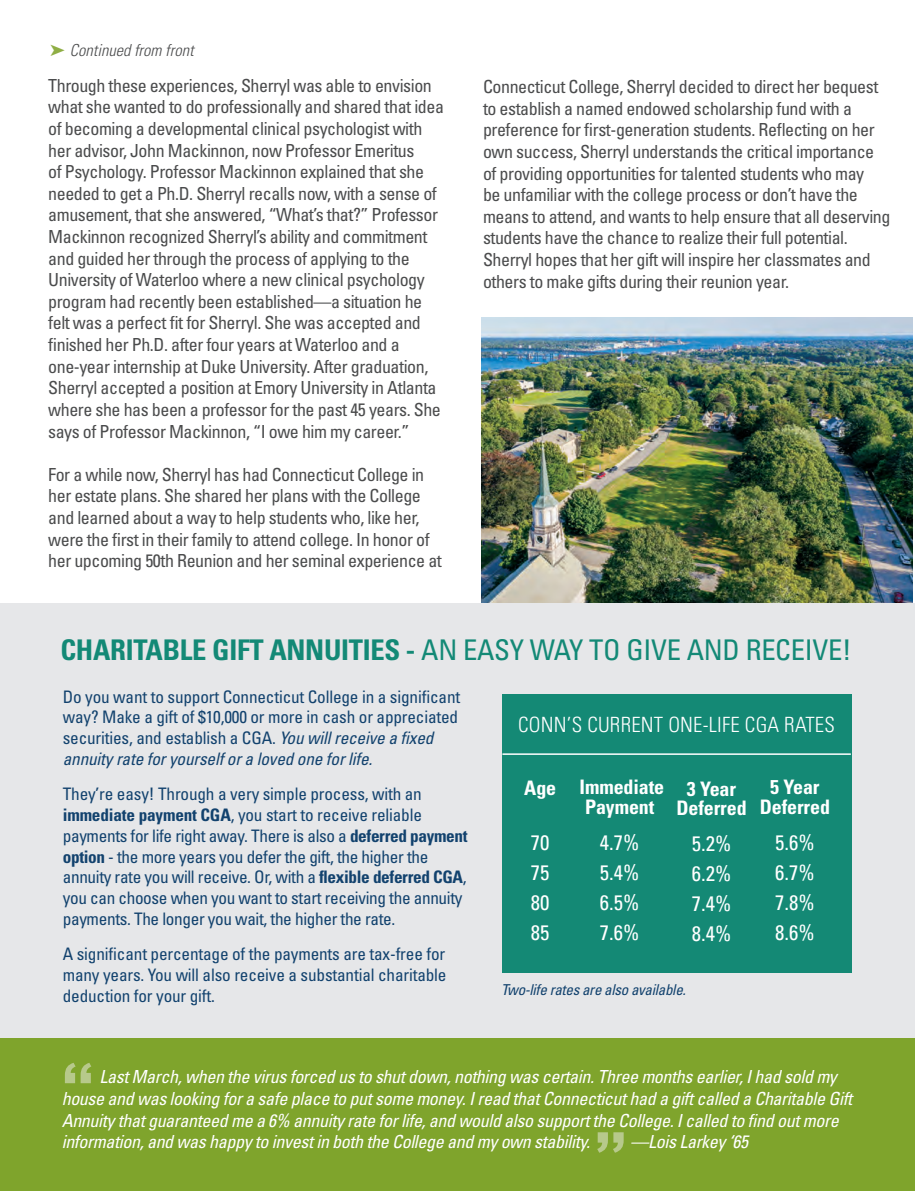
<style>
.page{position:relative;width:915px;height:1191px;background:#fff}
.page>*{position:absolute;margin:0;border:0;box-sizing:border-box;transform-origin:0 0}
.t1{font:700 67.5px "Alright Sans";color:#b7c98b}
.t2{font:condensed 28.5px "Univers LT Std";letter-spacing:-.01em;color:#138976}
.t3{font:condensed 21px/30px "Univers LT Std";color:#fff;text-align:justify}
.t4{font:300 condensed 21px "Univers LT Std";letter-spacing:.01em;color:#fff}
.t5{font:700 condensed 19.95px/19.5px "Univers LT Std";letter-spacing:-.005em;color:#fff;text-align:center}
.t6{font:condensed 18px/21.6px "Univers LT Std";letter-spacing:-.025em;color:#4b4c4d}
.t7{font:italic condensed 18px/21.6px "Univers LT Std";letter-spacing:-.02em;color:#fff}
.t8{font:condensed 17.25px/20.7px "Univers LT Std";letter-spacing:-.01em;color:#12426e}
.t9{font:italic 300 condensed 16.5px "Univers LT Std";color:#4b4c4d}
.t10{font:italic condensed 15px "Univers LT Std";letter-spacing:-.02em;color:#12426e}
.s1{color:#8fae45}
.s2{font-weight:700}
.s3{font-style:italic}
</style>
<div class="page">
<img style="left:482px;top:317px;width:431px;height:286px">
<div style="left:0;top:603px;width:915px;height:588px;background:#e6e7e9"></div>
<div style="left:502px;top:693px;width:350px;height:279px;background:#148975"></div>
<hr style="left:502px;top:753px;width:349px;height:2px;background:#fff">
<div style="left:0;top:1038px;width:915px;height:153px;background:#7fa42c"></div>
<svg style="left:597px;top:1132px;width:27px;height:20px"></svg>
<p class="t9" style="left:50px;top:40px;width:145px"><span class="s1">➤</span> Continued from front</p>
<p class="t6" style="left:48px;top:74px;width:397px">Through these experiences, Sherryl was able to envision what she wanted to do professionally and shared that idea of becoming a developmental clinical psychologist with her advisor, John Mackinnon, now Professor Emeritus<br>of Psychology. Professor Mackinnon explained that she needed to get a Ph.D. Sherryl recalls now, with a sense of amusement, that she answered, “What’s that?” Professor Mackinnon recognized Sherryl’s ability and commitment and guided her through the process of applying to the University of Waterloo where a new clinical psychology program had recently been established—a situation he felt was a perfect fit for Sherryl. She was accepted and finished her Ph.D. after four years at Waterloo and a one-year internship at Duke University. After graduation, Sherryl accepted a position at Emory University in Atlanta where she has been a professor for the past 45 years. She says of Professor Mackinnon, “I owe him my career.”</p>
<p class="t6" style="left:48px;top:463px;width:395px">For a while now, Sherryl has had Connecticut College in her estate plans. She shared her plans with the College and learned about a way to help students who, like her, were the first in their family to attend college. In honor of her upcoming 50th Reunion and her seminal experience at</p>
<p class="t6" style="left:483px;top:76px;width:409px">Connecticut College, Sherryl decided to direct her bequest to establish a named endowed scholarship fund with a preference for first-generation students. Reflecting on her own success, Sherryl understands the critical importance of providing opportunities for talented students who may<br>be unfamiliar with the college process or don’t have the means to attend, and wants to help ensure that all deserving students have the chance to realize their full potential.<br>Sherryl hopes that her gift will inspire her classmates and others to make gifts during their reunion year.</p>
<h2 class="t2" style="left:60px;top:631px;width:792px"><span class="s2">CHARITABLE GIFT ANNUITIES -</span> AN EASY WAY TO GIVE AND RECEIVE!</h2>
<p class="t8" style="left:63px;top:686px;width:399px">Do you want to support Connecticut College in a significant way? Make a gift of $10,000 or more in cash or appreciated securities, and establish a CGA. <span class="s3">You will receive a fixed annuity rate for yourself or a loved one for life.</span></p>
<p class="t8" style="left:63px;top:783px;width:406px">They’re easy! Through a very simple process, with an <span class="s2">immediate payment CGA</span>, you start to receive reliable payments for life right away. There is also a <span class="s2">deferred payment option</span> - the more years you defer the gift, the higher the annuity rate you will receive. Or, with a <span class="s2">flexible deferred CGA</span>, you can choose when you want to start receiving the annuity payments. The longer you wait, the higher the rate.</p>
<p class="t8" style="left:63px;top:943px;width:385px;text-align:justify">A significant percentage of the payments are tax-free for many years. You will also receive a substantial charitable deduction for your gift.</p>
<p class="t4" style="left:518px;top:712px;width:318px">CONN’S CURRENT ONE-LIFE CGA RATES</p>
<p class="t5" style="left:524px;top:778px;width:33px">Age</p>
<p class="t3" style="left:531px;top:827px;width:20px">70<br>75<br>80<br>85</p>
<p class="t5" style="left:579px;top:777px;width:86px;text-align:left">Immediate<br>Payment</p>
<p class="t3" style="left:600px;top:826px;width:41px">4.7% 5.4% 6.5% 7.6%</p>
<p class="t5" style="left:676px;top:778px;width:72px">3 Year<br>Deferred</p>
<p class="t3" style="left:692px;top:828px;width:41px">5.2% 6.2% 7.4% 8.4%</p>
<p class="t5" style="left:760px;top:777px;width:72px">5 Year<br>Deferred</p>
<p class="t3" style="left:775px;top:827px;width:41px">5.6% 6.7% 7.8% 8.6%</p>
<p class="t10" style="left:501px;top:980px;width:186px">Two-life rates are also available.</p>
<h1 class="t1" style="left:62px;top:1039px;width:34px">“</h1>
<p class="t7" style="left:62px;top:1066px;width:792px;text-indent:38px">Last March, when the virus forced us to shut down, nothing was certain. Three months earlier, I had sold my house and was looking for a safe place to put some money. I read that Connecticut had a gift called a Charitable Gift Annuity that guaranteed me a 6% annuity rate for life, and would also support the College. I called to find out more information, and was happy to invest in both the College and my own stability.</p>
<p class="t7" style="left:630px;top:1131px;width:119px">—Lois Larkey ‘65</p>
</div>
